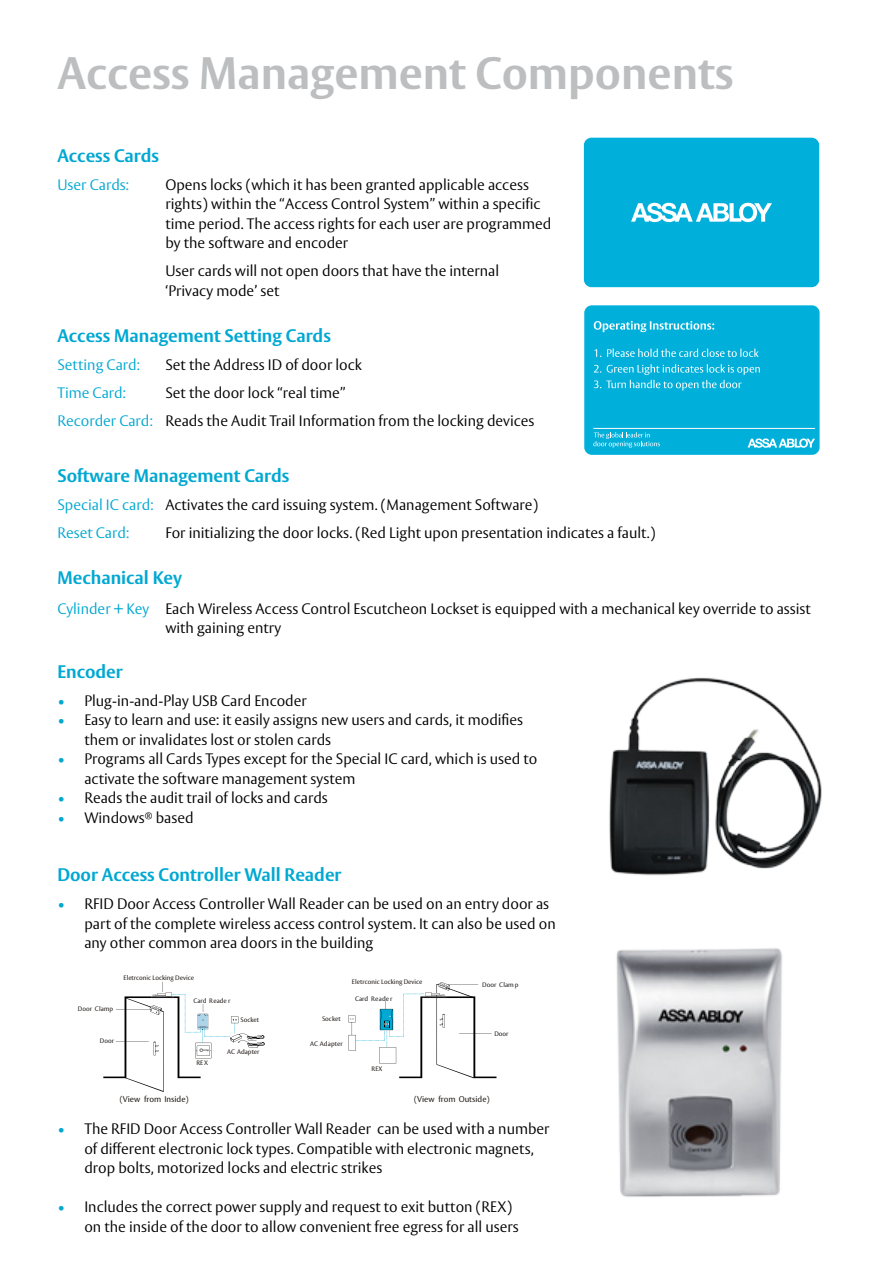
<style>
.page{position:relative;width:893px;height:1263px;background:#fff}
.page>*{position:absolute;margin:0;border:0;box-sizing:border-box;transform-origin:0 0}
.t1{font:700 45px "ASSA Vesta";color:#bcbec0}
.t2{font:700 18px "ASSA Vesta";color:#00a8d2}
.t3{font:300 15px/19.5px "ASSA Vesta";color:#000}
.t4{font:300 15px "ASSA Vesta";color:#00a8d2}
.t5{font:8.25px "ASSA Vesta";color:#1f1a17}
.t6{font:6.45px "ASSA Vesta";color:#1f1a17}
.s1{color:#00a8d2}
</style>
<div class="page">
<img style="left:616px;top:948px;width:166px;height:249px">
<img style="left:609px;top:677px;width:213px;height:199px">
<svg style="left:583px;top:137px;width:237px;height:151px;background:#0eb4dd"></svg>
<div style="left:584px;top:305px;width:236px;height:150px;background:#00b0db"></div>
<svg style="left:748px;top:438px;width:67px;height:10px"></svg>
<svg style="left:593px;top:432px;width:67px;height:16px"></svg>
<hr style="left:593px;top:428px;width:222px;height:1px;background:#fff">
<svg style="left:594px;top:321px;width:120px;height:11px"></svg>
<svg style="left:594px;top:349px;width:165px;height:8px"></svg>
<svg style="left:594px;top:364px;width:166px;height:27px;background:#23badf"></svg>
<svg style="left:103px;top:982px;width:162px;height:110px"></svg>
<svg style="left:348px;top:982px;width:148px;height:96px"></svg>
<h1 class="t1" style="left:57px;top:46px;width:678px">Access Management Components</h1>
<p class="t2" style="left:57px;top:144px;width:103px">Access Cards</p>
<p class="t4" style="left:57px;top:175px;width:73px">User Cards:</p>
<p class="t3" style="left:165px;top:175px;width:388px">Opens locks (which it has been granted applicable access rights) within the “Access Control System” within a specific time period. The access rights for each user are programmed by the software and encoder</p>
<p class="t3" style="left:165px;top:262px;width:335px">User cards will not open doors that have the internal ‘Privacy mode’ set</p>
<p class="t2" style="left:57px;top:324px;width:275px">Access Management Setting Cards</p>
<p class="t4" style="left:57px;top:355px;width:84px">Setting Card:</p>
<p class="t3" style="left:165px;top:355px;width:198px">Set the Address ID of door lock</p>
<p class="t4" style="left:57px;top:383px;width:70px">Time Card:</p>
<p class="t3" style="left:57px;top:379px;width:479px;line-height:28px;text-indent:108px">Set the door lock “real time”<br><span class="s1">Recorder Card:</span> Reads the Audit Trail Information from the locking devices</p>
<p class="t2" style="left:57px;top:464px;width:233px">Software Management Cards</p>
<p class="t3" style="left:57px;top:491px;width:482px;line-height:28px"><span class="s1">Special IC card:</span> Activates the card issuing system. (Management Software)<br><span class="s1">Reset Card:</span></p>
<p class="t3" style="left:165px;top:523px;width:491px">For initializing the door locks. (Red Light upon presentation indicates a fault.)</p>
<p class="t2" style="left:57px;top:566px;width:126px">Mechanical Key</p>
<p class="t3" style="left:165px;top:599px;width:647px;text-indent:-108px"><span class="s1">Cylinder + Key</span> Each Wireless Access Control Escutcheon Lockset is equipped with a mechanical key override to assist with gaining entry</p>
<p class="t2" style="left:57px;top:660px;width:67px">Encoder</p>
<p class="t3" style="left:57px;top:691px;width:251px"><span class="s1">•</span> Plug-in-and-Play USB Card Encoder</p>
<p class="t3" style="left:84px;top:711px;width:440px;text-indent:-27px"><span class="s1">•</span> Easy to learn and use: it easily assigns new users and cards, it modifies them or invalidates lost or stolen cards</p>
<p class="t3" style="left:84px;top:750px;width:454px;text-indent:-27px"><span class="s1">•</span> Programs all Cards Types except for the Special IC card, which is used to activate the software management system</p>
<p class="t3" style="left:57px;top:789px;width:272px"><span class="s1">•</span> Reads the audit trail of locks and cards</p>
<p class="t3" style="left:57px;top:808px;width:138px"><span class="s1">•</span> Windows<sup>®</sup> based</p>
<p class="t2" style="left:57px;top:864px;width:286px">Door Access Controller Wall Reader</p>
<p class="t3" style="left:84px;top:895px;width:473px;text-indent:-27px"><span class="s1">•</span> RFID Door Access Controller Wall Reader can be used on an entry door as part of the complete wireless access control system. It can also be used on any other common area doors in the building</p>
<p class="t6" style="left:123px;top:974px;width:72px">Eletrconic Locking Device</p>
<p class="t6" style="left:78px;top:1004px;width:37px">Door Clamp</p>
<p class="t6" style="left:100px;top:1036px;width:16px">Door</p>
<p class="t6" style="left:193px;top:997px;width:39px">Card Reade r</p>
<p class="t6" style="left:241px;top:1016px;width:20px">Socket</p>
<p class="t6" style="left:197px;top:1059px;width:13px">REX</p>
<p class="t6" style="left:227px;top:1048px;width:34px">AC Adapter</p>
<p class="t5" style="left:120px;top:1094px;width:70px">(View from Inside)</p>
<p class="t6" style="left:322px;top:1015px;width:20px">Socket</p>
<p class="t6" style="left:310px;top:1039px;width:34px">AC Adapter</p>
<p class="t6" style="left:352px;top:978px;width:72px">Eletrconic Locking Device</p>
<p class="t6" style="left:355px;top:994px;width:39px">Card Reade r</p>
<p class="t6" style="left:372px;top:1065px;width:12px">REX</p>
<p class="t6" style="left:482px;top:980px;width:38px">Door Clam p</p>
<p class="t6" style="left:494px;top:1030px;width:16px">Door</p>
<p class="t5" style="left:414px;top:1094px;width:77px">(View from Outside)</p>
<p class="t3" style="left:84px;top:1120px;width:467px;text-indent:-27px"><span class="s1">•</span> The RFID Door Access Controller Wall Reader can be used with a number of different electronic lock types. Compatible with electronic magnets, drop bolts, motorized locks and electric strikes</p>
<p class="t3" style="left:84px;top:1198px;width:436px;text-indent:-27px"><span class="s1">•</span> Includes the correct power supply and request to exit button (REX) on the inside of the door to allow convenient free egress for all users</p>
</div>
